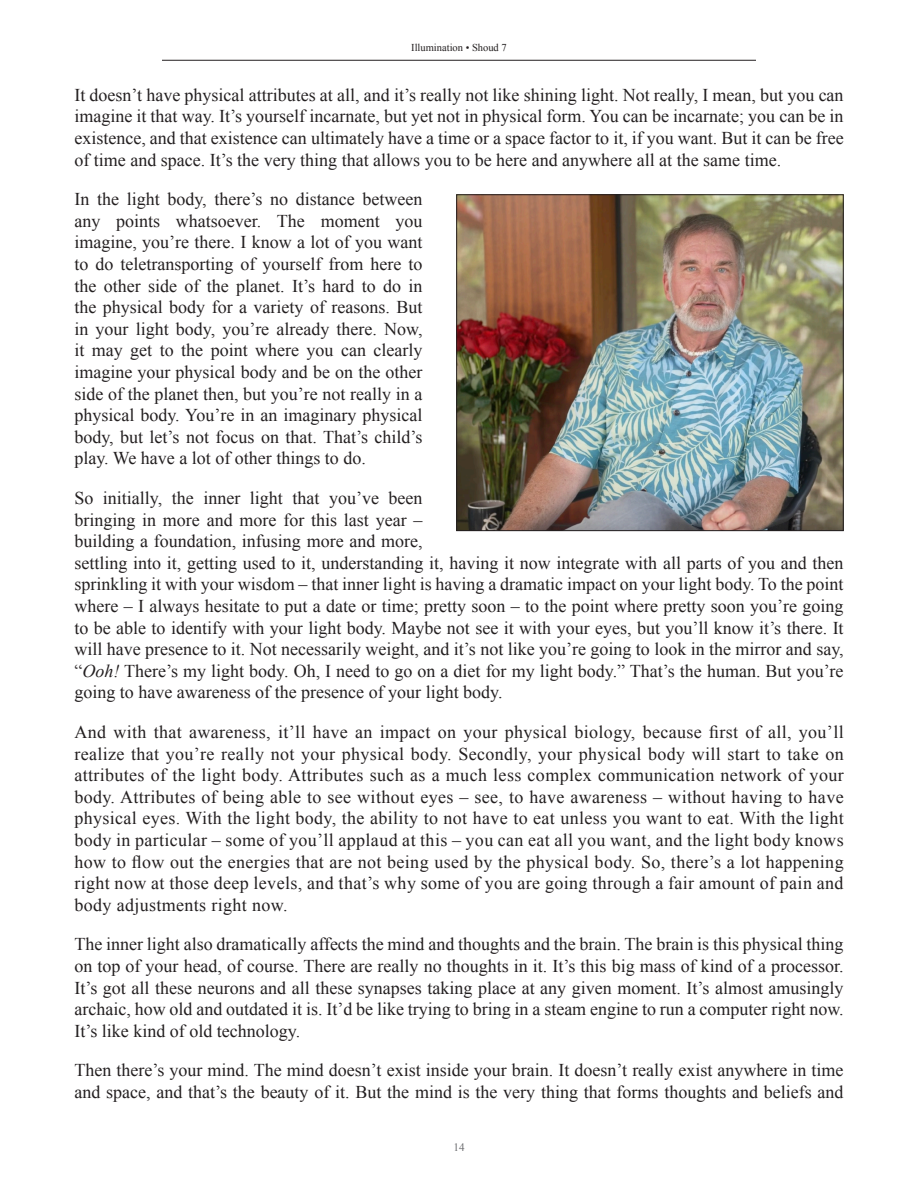
<style>
.page{position:relative;width:918px;height:1188px;background:#fff}
.page>*{position:absolute;margin:0;border:0;box-sizing:border-box;transform-origin:0 0}
.t1{font:18px/21.6px "Times New Roman";color:#231f20;text-align:justify}
.t2{font:11.25px "Times New Roman";color:#6c6d70}
.t3{font:10.5px "Times New Roman";color:#231f20}
.s1{font-style:italic}
</style>
<div class="page">
<hr style="left:162px;top:60px;width:594px;height:1px;background:#231f20">
<img style="left:458px;top:196px;width:384px;height:333px">
<div style="left:456px;top:194px;width:388px;height:337px;border:1px solid #231f20"></div>
<p class="t3" style="left:411px;top:41px;width:97px">Illumination • Shoud 7</p>
<p class="t1" style="left:74px;top:84px;width:771px">It doesn’t have physical attributes at all, and it’s really not like shining light. Not really, I mean, but you can imagine it that way. It’s yourself incarnate, but yet not in physical form. You can be incarnate; you can be in existence, and that existence can ultimately have a time or a space factor to it, if you want. But it can be free of time and space. It’s the very thing that allows you to be here and anywhere all at the same time.</p>
<p class="t1" style="left:74px;top:188px;width:350px">In the light body, there’s no distance between any points whatsoever. The moment you imagine, you’re there. I know a lot of you want to do teletransporting of yourself from here to the other side of the planet. It’s hard to do in the physical body for a variety of reasons. But in your light body, you’re already there. Now, it may get to the point where you can clearly imagine your physical body and be on the other side of the planet then, but you’re not really in a physical body. You’re in an imaginary physical body, but let’s not focus on that. That’s child’s play. We have a lot of other things to do.</p>
<p class="t1" style="left:74px;top:487px;width:771px;text-align:left">So initially, the inner light that you’ve been<br>bringing in more and more for this last year –<br>building a foundation, infusing more and more,<br>settling into it, getting used to it, understanding it, having it now integrate with all parts of you and then sprinkling it with your wisdom – that inner light is having a dramatic impact on your light body. To the point where – I always hesitate to put a date or time; pretty soon – to the point where pretty soon you’re going to be able to identify with your light body. Maybe not see it with your eyes, but you’ll know it’s there. It will have presence to it. Not necessarily weight, and it’s not like you’re going to look in the mirror and say, “<span class="s1">Ooh!</span> There’s my light body. Oh, I need to go on a diet for my light body.” That’s the human. But you’re going to have awareness of the presence of your light body.</p>
<p class="t1" style="left:74px;top:721px;width:771px">And with that awareness, it’ll have an impact on your physical biology, because first of all, you’ll realize that you’re really not your physical body. Secondly, your physical body will start to take on attributes of the light body. Attributes such as a much less complex communication network of your body. Attributes of being able to see without eyes – see, to have awareness – without having to have physical eyes. With the light body, the ability to not have to eat unless you want to eat. With the light body in particular – some of you’ll applaud at this – you can eat all you want, and the light body knows how to flow out the energies that are not being used by the physical body. So, there’s a lot happening right now at those deep levels, and that’s why some of you are going through a fair amount of pain and body adjustments right now.</p>
<p class="t1" style="left:74px;top:933px;width:771px">The inner light also dramatically affects the mind and thoughts and the brain. The brain is this physical thing on top of your head, of course. There are really no thoughts in it. It’s this big mass of kind of a processor.<br>It’s got all these neurons and all these synapses taking place at any given moment. It’s almost amusingly archaic, how old and outdated it is. It’d be like trying to bring in a steam engine to run a computer right now.<br>It’s like kind of old technology.</p>
<p class="t1" style="left:74px;top:1059px;width:771px">Then there’s your mind. The mind doesn’t exist inside your brain. It doesn’t really exist anywhere in time and space, and that’s the beauty of it. But the mind is the very thing that forms thoughts and beliefs and</p>
<p class="t2" style="left:453px;top:1139px;width:13px">14</p>
</div>
